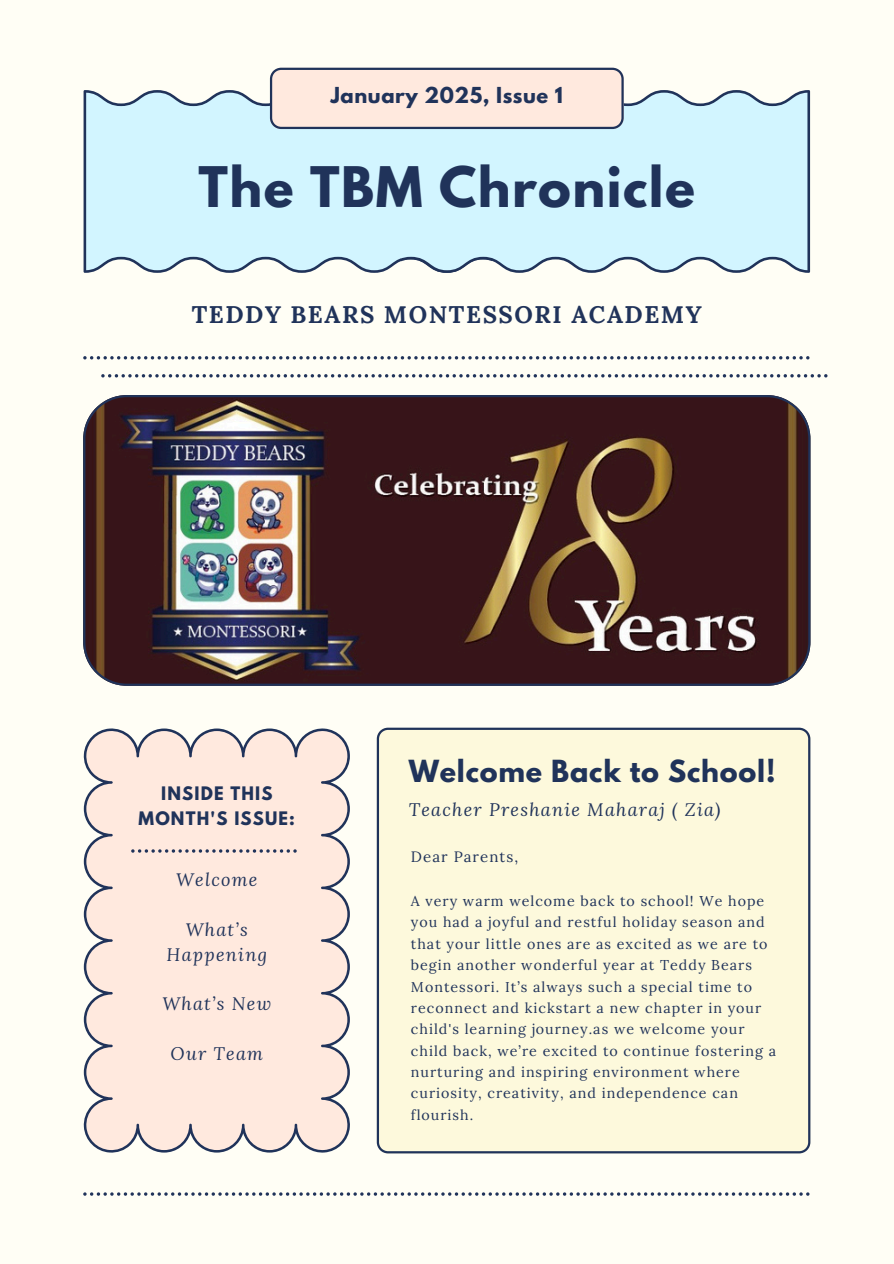
<style>
.page{position:relative;width:894px;height:1264px;background:#fff}
.page>*{position:absolute;margin:0;border:0;box-sizing:border-box;transform-origin:0 0}
.t1{font:700 49.5px "League Spartan";letter-spacing:.03em;color:#20335a}
.t2{font:700 27px "League Spartan";letter-spacing:.03em;color:#20335a}
.t3{font:700 24px "Lora";letter-spacing:.065em;color:#20335a}
.t4{font:700 19.5px "League Spartan";letter-spacing:.03em;color:#20335a}
.t5{font:italic 18px/24.8px "Lora";letter-spacing:.07em;color:#20335a;text-align:center}
.t6{font:700 16.5px/24.8px "League Spartan";letter-spacing:.07em;color:#20335a;text-align:center}
.t7{font:15px "Lora";letter-spacing:.07em;color:#20335a}
.t8{font:14.25px/21.3px "Lora";letter-spacing:.07em;color:#20335a}
</style>
<div class="page">
<div style="left:0;top:0;width:893px;height:1263px;background:#fffef5"></div>
<svg style="left:83px;top:90px;width:318px;height:182px;background:#ceeef8"></svg>
<svg style="left:401px;top:90px;width:408px;height:182px;background:#cff0fa"></svg>
<svg style="left:270px;top:68px;width:353px;height:61px;background:#eddbd3"></svg>
<svg style="left:83px;top:728px;width:267px;height:425px;background:#f5e2da"></svg>
<div style="left:376px;top:727px;width:434px;height:426px;background:#fdf9dc"></div>
<svg style="left:83px;top:356px;width:726px;height:3px"></svg>
<svg style="left:83px;top:1192px;width:726px;height:3px"></svg>
<svg style="left:131px;top:849px;width:165px;height:3px"></svg>
<img style="left:83px;top:395px;width:727px;height:290px">
<svg style="left:101px;top:374px;width:726px;height:3px"></svg>
<h4 class="t4" style="left:331px;top:85px;width:233px">January 2025, Issue 1</h4>
<p class="t1" style="left:198px;top:163px;width:498px">The TBM Chronicle</p>
<h1 class="t3" style="left:192px;top:299px;width:511px">TEDDY BEARS MONTESSORI ACADEMY</h1>
<p class="t6" style="left:138px;top:783px;width:158px">INSIDE THIS<br>MONTH'S ISSUE:</p>
<h3 class="t5" style="left:176px;top:867px;width:83px">Welcome</h3>
<p class="t5" style="left:166px;top:916px;width:102px">What’s<br>Happening</p>
<p class="t5" style="left:162px;top:991px;width:110px">What’s New</p>
<p class="t5" style="left:170px;top:1040px;width:94px">Our Team</p>
<h5 class="t2" style="left:408px;top:758px;width:368px">Welcome Back to School!</h5>
<h5 class="t5" style="left:408px;top:796px;width:313px">Teacher Preshanie Maharaj ( Zia)</h5>
<h6 class="t7" style="left:411px;top:847px;width:109px">Dear Parents,</h6>
<p class="t8" style="left:411px;top:890px;width:366px">A very warm welcome back to school! We hope you had a joyful and restful holiday season and that your little ones are as excited as we are to begin another wonderful year at Teddy Bears Montessori. It’s always such a special time to reconnect and kickstart a new chapter in your child's learning journey.as we welcome your child back, we’re excited to continue fostering a nurturing and inspiring environment where curiosity, creativity, and independence can flourish.</p>
</div>
